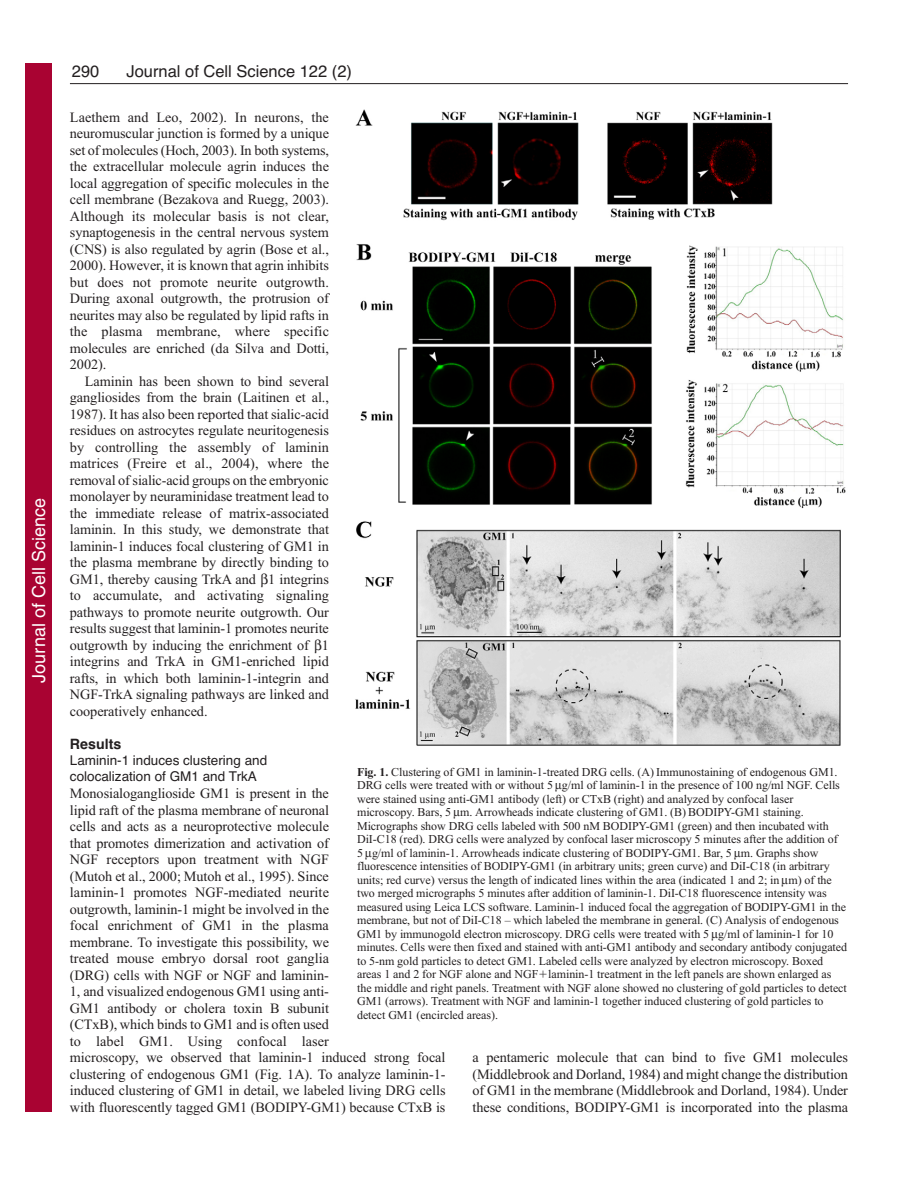
<style>
.page{position:relative;width:918px;height:1188px;background:#fff}
.page>*{position:absolute;margin:0;border:0;box-sizing:border-box;transform-origin:0 0}
.t1{font:18px "Helvetica";color:#fff}
.t2{font:16.5px "Helvetica";color:#231f20}
.t3{font:14.25px/16.5px "Times New Roman";letter-spacing:-.005em;color:#231f20;text-align:justify}
.t4{font:700 14.25px "Helvetica";color:#231f20}
.t5{font:13.5px/16.5px "Helvetica";color:#231f20}
.t6{font:12px/13.5px "Times New Roman";letter-spacing:-.005em;color:#231f20}
.s1{font-weight:700}
.s2{font-family:"Mathematical Pi One"}
</style>
<div class="page">
<hr style="left:70px;top:83px;width:778px;height:1px;background:#231f20">
<img style="left:355px;top:110px;width:491px;height:636px">
<div style="left:26px;top:64px;width:26px;height:1048px;background:#a90332"></div>
<p class="t1" style="left:28px;top:683px;width:186px;rotate:-90deg">Journal of Cell Science</p>
<p class="t2" style="left:127px;top:65px;width:227px">Journal of Cell Science 122 (2)</p>
<p class="t2" style="left:72px;top:65px;width:29px">290</p>
<p class="t3" style="left:70px;top:110px;width:261px">Laethem and Leo, 2002). In neurons, the neuromuscular junction is formed by a unique set of molecules (Hoch, 2003). In both systems, the extracellular molecule agrin induces the local aggregation of specific molecules in the cell membrane (Bezakova and Ruegg, 2003).<br>Although its molecular basis is not clear, synaptogenesis in the central nervous system (CNS) is also regulated by agrin (Bose et al., 2000). However, it is known that agrin inhibits but does not promote neurite outgrowth.<br>During axonal outgrowth, the protrusion of neurites may also be regulated by lipid rafts in the plasma membrane, where specific molecules are enriched (da Silva and Dotti, 2002).</p>
<p class="t3" style="left:70px;top:374px;width:261px;text-indent:15px">Laminin has been shown to bind several gangliosides from the brain (Laitinen et al., 1987). It has also been reported that sialic-acid residues on astrocytes regulate neuritogenesis by controlling the assembly of laminin matrices (Freire et al., 2004), where the removal of sialic-acid groups on the embryonic monolayer by neuraminidase treatment lead to the immediate release of matrix-associated laminin. In this study, we demonstrate that laminin-1 induces focal clustering of GM1 in the plasma membrane by directly binding to GM1, thereby causing TrkA and 1 integrins to accumulate, and activating signaling pathways to promote neurite outgrowth. Our results suggest that laminin-1 promotes neurite outgrowth by inducing the enrichment of 1 integrins and TrkA in GM1-enriched lipid rafts, in which both laminin-1-integrin and NGF-TrkA signaling pathways are linked and cooperatively enhanced.</p>
<p class="t4" style="left:70px;top:738px;width:53px">Results</p>
<p class="t5" style="left:70px;top:753px;width:199px">Laminin-1 induces clustering and colocalization of GM1 and TrkA</p>
<p class="t3" style="left:70px;top:786px;width:377px;text-align:left">Monosialoganglioside GM1 is present in the<br>lipid raft of the plasma membrane of neuronal<br>cells and acts as a neuroprotective molecule<br>that promotes dimerization and activation of<br>NGF receptors upon treatment with NGF<br>(Mutoh et al., 2000; Mutoh et al., 1995). Since<br>laminin-1 promotes NGF-mediated neurite<br>outgrowth, laminin-1 might be involved in the<br>focal enrichment of GM1 in the plasma<br>membrane. To investigate this possibility, we<br>treated mouse embryo dorsal root ganglia<br>(DRG) cells with NGF or NGF and laminin-<br>1, and visualized endogenous GM1 using anti-<br>GM1 antibody or cholera toxin B subunit<br>(CTxB), which binds to GM1 and is often used<br>to label GM1. Using confocal laser<br>microscopy, we observed that laminin-1 induced strong focal clustering of endogenous GM1 (Fig. 1A). To analyze laminin-1- induced clustering of GM1 in detail, we labeled living DRG cells with fluorescently tagged GM1 (BODIPY-GM1) because CTxB is</p>
<p class="t6" style="left:357px;top:766px;width:492px"><span class="s1">Fig. 1.</span> Clustering of GM1 in laminin-1-treated DRG cells. (A) Immunostaining of endogenous GM1.<br>DRG cells were treated with or without 5 g/ml of laminin-1 in the presence of 100 ng/ml NGF. Cells were stained using anti-GM1 antibody (left) or CTxB (right) and analyzed by confocal laser microscopy. Bars, 5 m. Arrowheads indicate clustering of GM1. (B) BODIPY-GM1 staining.<br>Micrographs show DRG cells labeled with 500 nM BODIPY-GM1 (green) and then incubated with DiI-C18 (red). DRG cells were analyzed by confocal laser microscopy 5 minutes after the addition of<br>5 g/ml of laminin-1. Arrowheads indicate clustering of BODIPY-GM1. Bar, 5 m. Graphs show fluorescence intensities of BODIPY-GM1 (in arbitrary units; green curve) and DiI-C18 (in arbitrary units; red curve) versus the length of indicated lines within the area (indicated 1 and 2; in m) of the two merged micrographs 5 minutes after addition of laminin-1. DiI-C18 fluorescence intensity was measured using Leica LCS software. Laminin-1 induced focal the aggregation of BODIPY-GM1 in the membrane, but not of DiI-C18 – which labeled the membrane in general. (C) Analysis of endogenous GM1 by immunogold electron microscopy. DRG cells were treated with 5 g/ml of laminin-1 for 10 minutes. Cells were then fixed and stained with anti-GM1 antibody and secondary antibody conjugated to 5-nm gold particles to detect GM1. Labeled cells were analyzed by electron microscopy. Boxed areas 1 and 2 for NGF alone and NGF<span class="s2">-</span>laminin-1 treatment in the left panels are shown enlarged as the middle and right panels. Treatment with NGF alone showed no clustering of gold particles to detect GM1 (arrows). Treatment with NGF and laminin-1 together induced clustering of gold particles to detect GM1 (encircled areas).</p>
<p class="t3" style="left:472px;top:1050px;width:377px">a pentameric molecule that can bind to five GM1 molecules (Middlebrook and Dorland, 1984) and might change the distribution of GM1 in the membrane (Middlebrook and Dorland, 1984). Under these conditions, BODIPY-GM1 is incorporated into the plasma</p>
</div>
